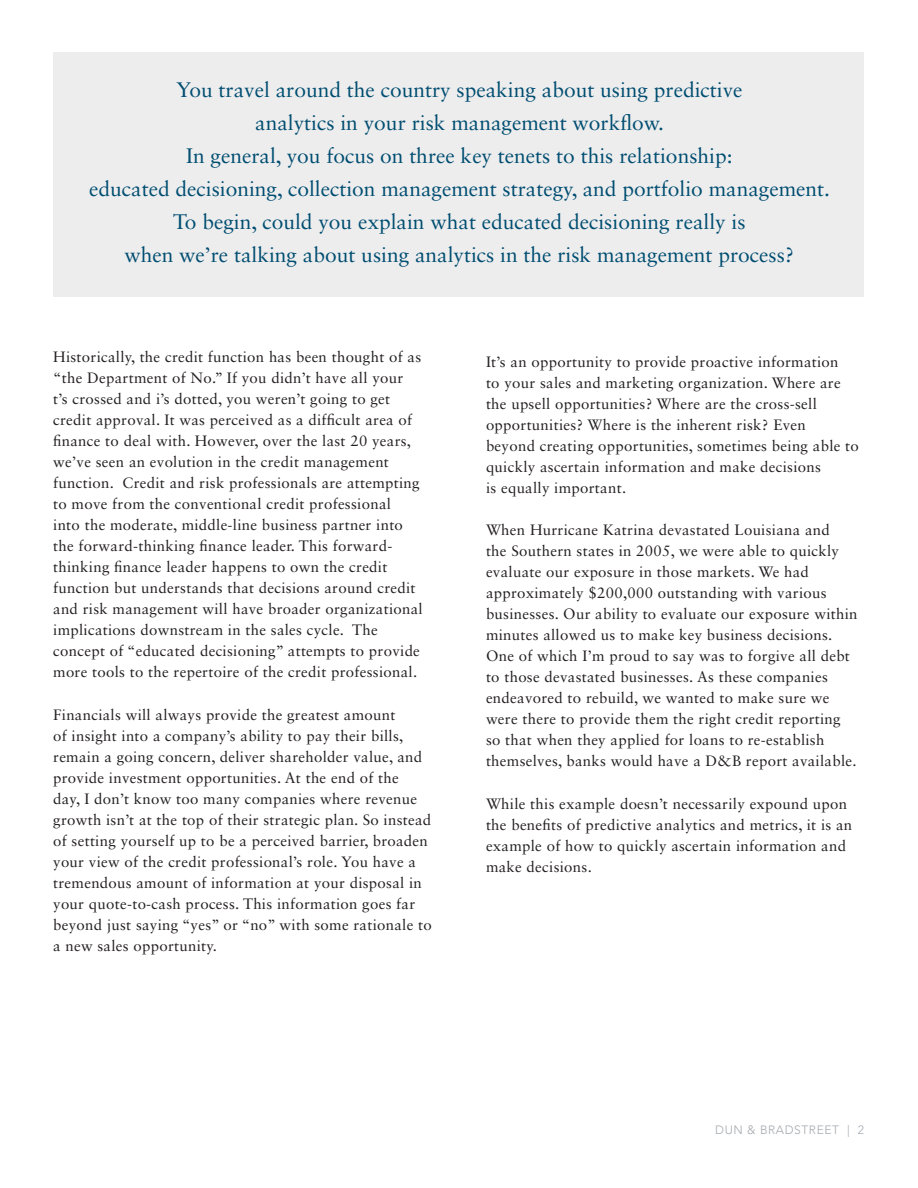
<style>
.page{position:relative;width:918px;height:1188px;background:#fff}
.page>*{position:absolute;margin:0;border:0;box-sizing:border-box;transform-origin:0 0}
.Cover_Subhead{font:21px/33px "Sabon LT Std";color:#004e71;text-align:center}
.Cover_Subhead-2{font:15px/21px "Sabon LT Std";letter-spacing:.02em;color:#231f20}
.t1{font:300 12px "Avenir LT Std";letter-spacing:.05em;color:#a3a9ad}
</style>
<div class="page">
<div style="left:53px;top:53px;width:811px;height:244px;background:#eeedee"></div>
<p class="Cover_Subhead" style="left:89px;top:73px;width:742px">You travel around the country speaking about using predictive<br>analytics in your risk management workflow.<br>In general, you focus on three key tenets to this relationship:<br>educated decisioning, collection management strategy, and portfolio management.<br>To begin, could you explain what educated decisioning really is<br>when we’re talking about using analytics in the risk management process?</p>
<p class="Cover_Subhead-2" style="left:53px;top:347px;width:371px">Historically, the credit function has been thought of as “the Department of No.” If you didn’t have all your<br>t’s crossed and i’s dotted, you weren’t going to get credit approval. It was perceived as a difficult area of finance to deal with. However, over the last 20 years, we’ve seen an evolution in the credit management function. Credit and risk professionals are attempting to move from the conventional credit professional<br>into the moderate, middle-line business partner into the forward-thinking finance leader. This forward&shy;thinking finance leader happens to own the credit function but understands that decisions around credit and risk management will have broader organizational implications downstream in the sales cycle. The concept of “educated decisioning” attempts to provide more tools to the repertoire of the credit professional.</p>
<p class="Cover_Subhead-2" style="left:53px;top:704px;width:380px">Financials will always provide the greatest amount<br>of insight into a company’s ability to pay their bills, remain a going concern, deliver shareholder value, and provide investment opportunities. At the end of the<br>day, I don’t know too many companies where revenue growth isn’t at the top of their strategic plan. So instead of setting yourself up to be a perceived barrier, broaden your view of the credit professional’s role. You have a tremendous amount of information at your disposal in your quote-to-cash process. This information goes far beyond just saying “yes” or “no” with some rationale to a new sales opportunity.</p>
<p class="Cover_Subhead-2" style="left:486px;top:351px;width:374px">It’s an opportunity to provide proactive information<br>to your sales and marketing organization. Where are the upsell opportunities? Where are the cross-sell opportunities? Where is the inherent risk? Even<br>beyond creating opportunities, sometimes being able to quickly ascertain information and make decisions<br>is equally important.</p>
<p class="Cover_Subhead-2" style="left:486px;top:520px;width:373px">When Hurricane Katrina devastated Louisiana and<br>the Southern states in 2005, we were able to quickly evaluate our exposure in those markets. We had approximately $200,000 outstanding with various businesses. Our ability to evaluate our exposure within minutes allowed us to make key business decisions.<br>One of which I’m proud to say was to forgive all debt to those devastated businesses. As these companies endeavored to rebuild, we wanted to make sure we were there to provide them the right credit reporting so that when they applied for loans to re-establish themselves, banks would have a D&amp;B report available.</p>
<p class="Cover_Subhead-2" style="left:486px;top:793px;width:368px">While this example doesn’t necessarily expound upon the benefits of predictive analytics and metrics, it is an example of how to quickly ascertain information and make decisions.</p>
<p class="t1" style="left:715px;top:1123px;width:150px">DUN &amp; BRADSTREET | 2</p>
</div>
